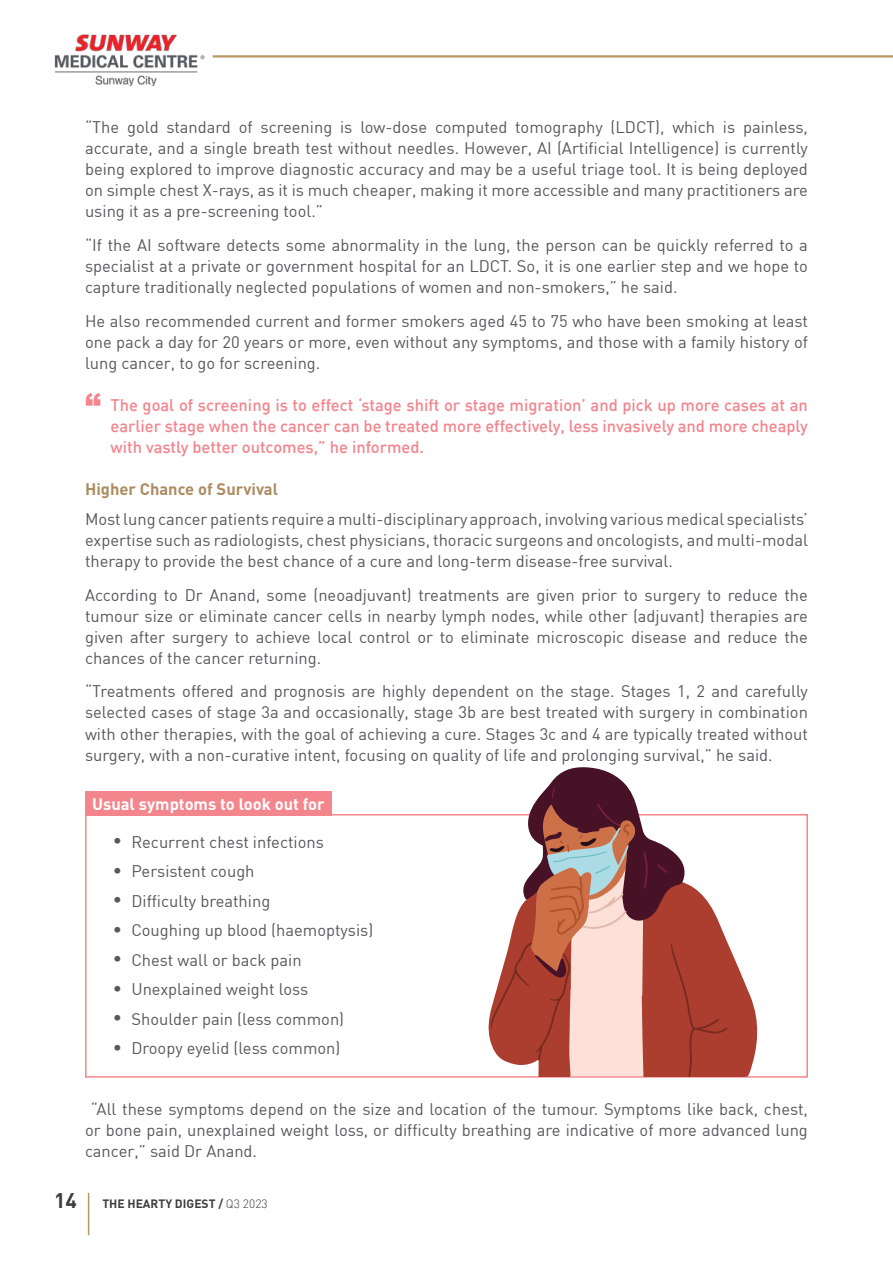
<style>
.page{position:relative;width:893px;height:1263px;background:#fff}
.page>*{position:absolute;margin:0;border:0;box-sizing:border-box;transform-origin:0 0}
.t1{font:900 31.5px "Arial";color:#f3858d}
.t2{font:16.5px/21px "DIN";color:#57585a;text-align:justify}
.t3{font:500 16.5px/21px "DIN";color:#f3858d;text-align:justify}
.t4{font:700 16.5px "DIN Pro";color:#fff}
.t5{font:700 16.5px "DIN Pro";color:#ac8c61}
.t6{font:700 12px "DIN";color:#3e3e3f}
.s1{font-size:21px}
.s2{font-weight:300}
</style>
<div class="page">
<hr style="left:213px;top:55px;width:680px;height:3px;background:#b99764">
<hr style="left:88px;top:1193px;width:1px;height:42px;background:#b99764">
<img style="left:54px;top:34px;width:151px;height:52px">
<div style="left:85px;top:791px;width:247px;height:24px;background:#f3858d"></div>
<div style="left:85px;top:814px;width:723px;height:264px;border:2px solid #f3858d"></div>
<svg style="left:489px;top:767px;width:268px;height:309px"></svg>
<p class="t2" style="left:85px;top:117px;width:724px">“The gold standard of screening is low-dose computed tomography (LDCT), which is painless, accurate, and a single breath test without needles. However, AI (Artificial Intelligence) is currently being explored to improve diagnostic accuracy and may be a useful triage tool. It is being deployed on simple chest X-rays, as it is much cheaper, making it more accessible and many practitioners are using it as a pre-screening tool.”</p>
<p class="t2" style="left:85px;top:234px;width:724px">“If the AI software detects some abnormality in the lung, the person can be quickly referred to a specialist at a private or government hospital for an LDCT. So, it is one earlier step and we hope to capture traditionally neglected populations of women and non-smokers,” he said.</p>
<p class="t2" style="left:85px;top:310px;width:724px">He also recommended current and former smokers aged 45 to 75 who have been smoking at least one pack a day for 20 years or more, even without any symptoms, and those with a family history of lung cancer, to go for screening.</p>
<p class="t3" style="left:111px;top:394px;width:699px">The goal of screening is to effect ‘stage shift or stage migration’ and pick up more cases at an earlier stage when the cancer can be treated more effectively, less invasively and more cheaply with vastly better outcomes,” he informed.</p>
<p class="t5" style="left:85px;top:478px;width:195px">Higher Chance of Survival</p>
<p class="t2" style="left:85px;top:508px;width:724px">Most lung cancer patients require a multi-disciplinary approach, involving various medical specialists’ expertise such as radiologists, chest physicians, thoracic surgeons and oncologists, and multi-modal therapy to provide the best chance of a cure and long-term disease-free survival.</p>
<p class="t2" style="left:85px;top:584px;width:724px">According to Dr Anand, some (neoadjuvant) treatments are given prior to surgery to reduce the tumour size or eliminate cancer cells in nearby lymph nodes, while other (adjuvant) therapies are given after surgery to achieve local control or to eliminate microscopic disease and reduce the chances of the cancer returning.</p>
<p class="t2" style="left:85px;top:681px;width:724px">“Treatments offered and prognosis are highly dependent on the stage. Stages 1, 2 and carefully selected cases of stage 3a and occasionally, stage 3b are best treated with surgery in combination with other therapies, with the goal of achieving a cure. Stages 3c and 4 are typically treated without surgery, with a non-curative intent, focusing on quality of life and prolonging survival,” he said.</p>
<p class="t4" style="left:92px;top:792px;width:234px">Usual symptoms to look out for</p>
<h1 class="t1" style="left:85px;top:382px;width:17px">“</h1>
<p class="t2" style="left:114px;top:831px;width:211px">● Recurrent chest infections</p>
<p class="t2" style="left:114px;top:860px;width:142px">● Persistent cough</p>
<p class="t2" style="left:114px;top:890px;width:157px">● Difficulty breathing</p>
<p class="t2" style="left:114px;top:919px;width:260px">● Coughing up blood (haemoptysis)</p>
<p class="t2" style="left:114px;top:949px;width:189px">● Chest wall or back pain</p>
<p class="t2" style="left:114px;top:978px;width:195px">● Unexplained weight loss</p>
<p class="t2" style="left:114px;top:1008px;width:231px">● Shoulder pain (less common)</p>
<p class="t2" style="left:114px;top:1037px;width:228px">● Droopy eyelid (less common)</p>
<p class="t2" style="left:85px;top:1098px;width:724px;text-indent:6px">“All these symptoms depend on the size and location of the tumour. Symptoms like back, chest, or bone pain, unexplained weight loss, or difficulty breathing are indicative of more advanced lung cancer,” said Dr Anand.</p>
<p class="t6" style="left:54px;top:1195px;width:215px"><span class="s1">14</span> THE HEARTY DIGEST / <span class="s2">Q3 2023</span></p>
</div>
